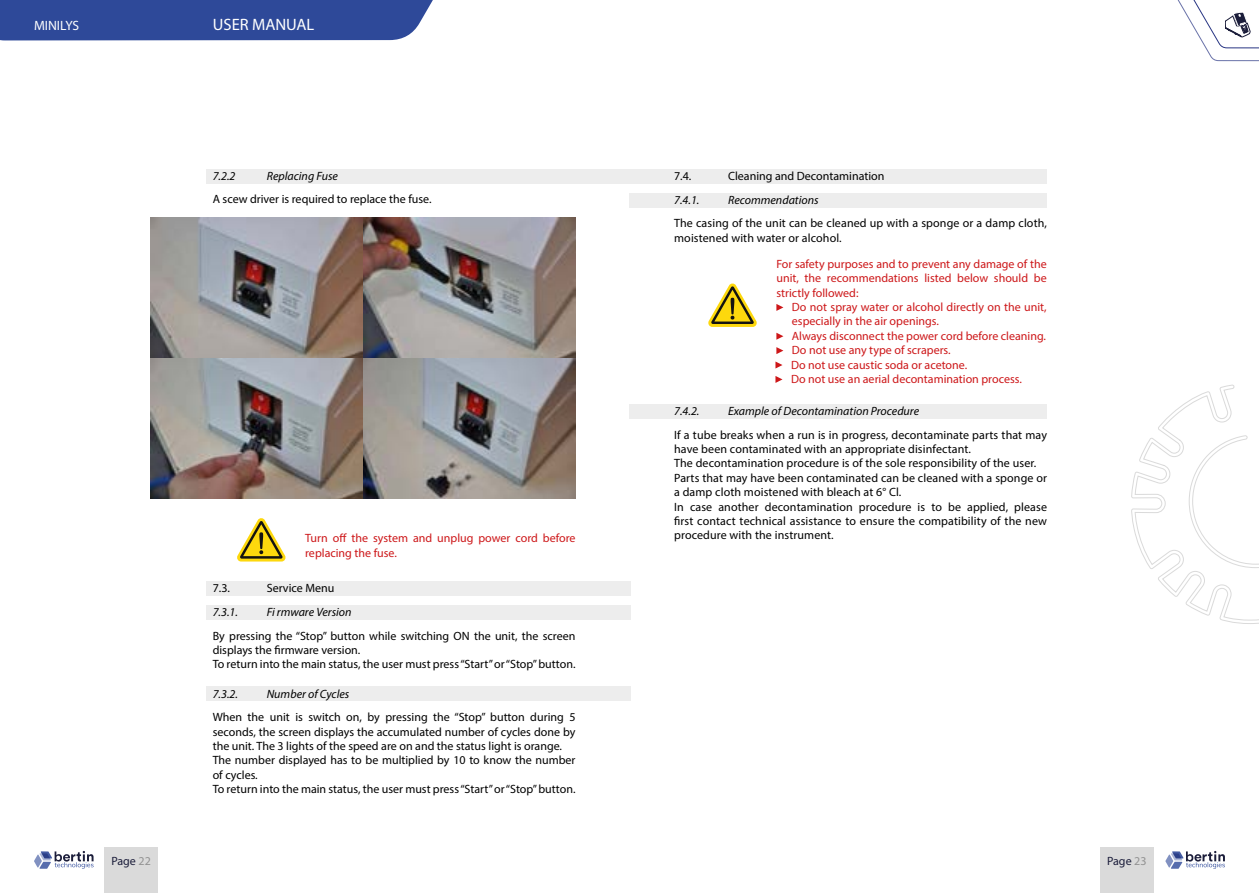
<style>
.page{position:relative;width:1259px;height:893px;background:#fff}
.page>*{position:absolute;margin:0;border:0;box-sizing:border-box;transform-origin:0 0}
.t1{font:16.5px "Myriad Pro";color:#fff}
.t2{font:13.5px "Myriad Pro";color:#fff}
.t3{font:12px/14.4px "Myriad Pro";color:#000}
.t4{font:12px/14.4px "Myriad Pro";color:#cd1719}
.t5{font:italic 12px "Myriad Pro";color:#000}
.t6{font:12px "Myriad Pro";color:#1b1d3a}
.s1{color:#929292}
</style>
<div class="page">
<div style="left:0;top:0;width:433px;height:40px;background:#2e4999"></div>
<div style="left:1100px;top:848px;width:53px;height:45px;background:#dadada"></div>
<div style="left:104px;top:848px;width:54px;height:45px;background:#dadada"></div>
<svg style="left:1165px;top:851px;width:60px;height:18px"></svg>
<svg style="left:34px;top:851px;width:60px;height:18px"></svg>
<svg style="left:1131px;top:385px;width:128px;height:239px"></svg>
<svg style="left:1177px;top:0;width:82px;height:61px"></svg>
<div style="left:629px;top:169px;width:418px;height:14px;background:#ededed"></div>
<div style="left:629px;top:193px;width:418px;height:15px;background:#ededed"></div>
<div style="left:629px;top:404px;width:418px;height:15px;background:#ededed"></div>
<div style="left:206px;top:169px;width:424px;height:14px;background:#ededed"></div>
<div style="left:206px;top:686px;width:424px;height:15px;background:#ededed"></div>
<div style="left:206px;top:581px;width:424px;height:15px;background:#ededed"></div>
<div style="left:206px;top:605px;width:424px;height:15px;background:#ededed"></div>
<svg style="left:776px;top:304px;width:7px;height:7px"></svg>
<svg style="left:776px;top:333px;width:7px;height:7px"></svg>
<svg style="left:776px;top:347px;width:7px;height:7px"></svg>
<svg style="left:775px;top:361px;width:7px;height:8px"></svg>
<svg style="left:775px;top:376px;width:7px;height:7px"></svg>
<svg style="left:708px;top:283px;width:49px;height:44px"></svg>
<img style="left:151px;top:218px;width:424px;height:281px">
<svg style="left:237px;top:518px;width:49px;height:43px"></svg>
<p class="t2" style="left:34px;top:17px;width:47px">MINILYS</p>
<h1 class="t1" style="left:213px;top:15px;width:103px">USER MANUAL</h1>
<p class="t5" style="left:213px;top:169px;width:24px">7.2.2</p>
<p class="t5" style="left:267px;top:169px;width:73px">Replacing Fuse</p>
<p class="t3" style="left:213px;top:192px;width:220px">A scew driver is required to replace the fuse.</p>
<p class="t4" style="left:305px;top:531px;width:272px">Turn off the system and unplug power cord before replacing the fuse.</p>
<p class="t3" style="left:213px;top:581px;width:19px">7.3.</p>
<p class="t3" style="left:267px;top:581px;width:69px">Service Menu</p>
<p class="t5" style="left:213px;top:605px;width:27px">7.3.1.</p>
<p class="t5" style="left:267px;top:605px;width:86px">Fi rmware Version</p>
<p class="t3" style="left:213px;top:628px;width:364px">By pressing the “Stop” button while switching ON the unit, the screen displays the firmware version.<br>To return into the main status, the user must press “Start” or “Stop” button.</p>
<p class="t5" style="left:213px;top:686px;width:27px">7.3.2.</p>
<p class="t5" style="left:267px;top:686px;width:84px">Number of Cycles</p>
<p class="t3" style="left:213px;top:710px;width:364px">When the unit is switch on, by pressing the “Stop” button during 5 seconds, the screen displays the accumulated number of cycles done by the unit. The 3 lights of the speed are on and the status light is orange.<br>The number displayed has to be multiplied by 10 to know the number of cycles.<br>To return into the main status, the user must press “Start” or “Stop” button.</p>
<p class="t3" style="left:674px;top:169px;width:19px">7.4.</p>
<p class="t3" style="left:728px;top:169px;width:158px">Cleaning and Decontamination</p>
<p class="t5" style="left:674px;top:193px;width:27px">7.4.1.</p>
<p class="t5" style="left:728px;top:193px;width:92px">Recommendations</p>
<p class="t3" style="left:674px;top:216px;width:374px">The casing of the unit can be cleaned up with a sponge or a damp cloth, moistened with water or alcohol.</p>
<p class="t4" style="left:776px;top:256px;width:272px;text-align:justify">For safety purposes and to prevent any damage of the unit, the recommendations listed below should be strictly followed:</p>
<p class="t4" style="left:791px;top:299px;width:257px">Do not spray water or alcohol directly on the unit, especially in the air openings.<br>Always disconnect the power cord before cleaning.<br>Do not use any type of scrapers.<br>Do not use caustic soda or acetone.<br>Do not use an aerial decontamination process.</p>
<p class="t5" style="left:674px;top:404px;width:27px">7.4.2.</p>
<p class="t5" style="left:728px;top:404px;width:192px">Example of Decontamination Procedure</p>
<p class="t3" style="left:674px;top:427px;width:374px">If a tube breaks when a run is in progress, decontaminate parts that may have been contaminated with an appropriate disinfectant.<br>The decontamination procedure is of the sole responsibility of the user.<br>Parts that may have been contaminated can be cleaned with a sponge or a damp cloth moistened with bleach at 6° Cl.<br>In case another decontamination procedure is to be applied, please first contact technical assistance to ensure the compatibility of the new procedure with the instrument.</p>
<p class="t6" style="left:111px;top:853px;width:41px">Page <span class="s1">22</span></p>
<p class="t6" style="left:1107px;top:853px;width:41px">Page <span class="s1">23</span></p>
</div>
